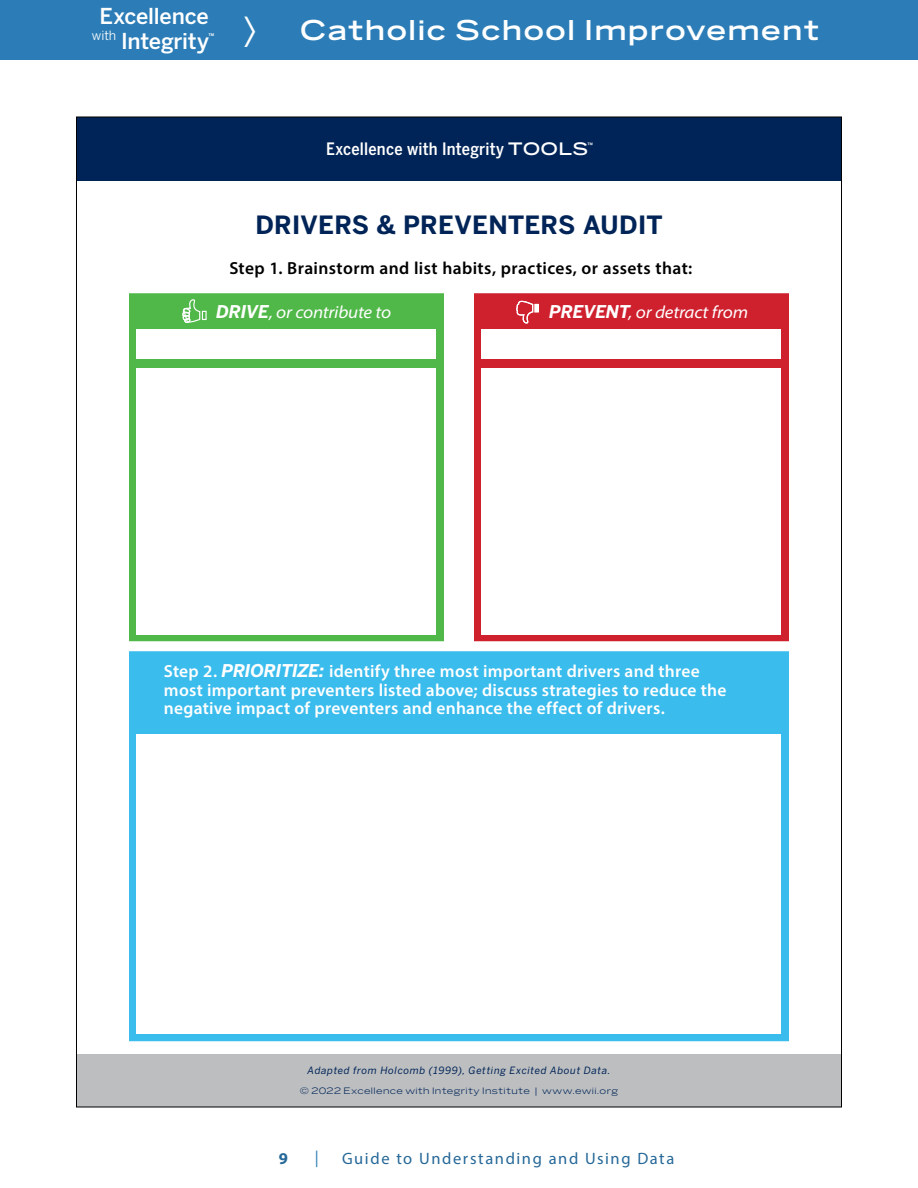
<style>
.page{position:relative;width:918px;height:1188px;background:#fff}
.page>*{position:absolute;margin:0;border:0;box-sizing:border-box;transform-origin:0 0}
.t1{font:57.6px "Benton Sans Wide";color:#fff;scale:.62 1}
.t2{font:500 27px "Benton Sans Wide";letter-spacing:.035em;color:#fff}
.t3{font:700 25.05px "Benton Sans";letter-spacing:.01em;color:#002457}
.t4{font:500 21.75px/24.6px "Benton Sans";letter-spacing:-.01em;color:#fff;text-align:center}
.t5{font:600 17.55px/18.8px "Myriad Pro";letter-spacing:.015em;color:#fff}
.t6{font:600 17.55px "Myriad Pro";letter-spacing:.02em;color:#000}
.t7{font:italic semi-expanded 17.55px "Myriad Pro";letter-spacing:-.01em;color:#fff}
.t8{font:500 16.95px "Benton Sans Condensed";letter-spacing:.015em;color:#fff}
.t9{font:16.5px "Myriad Pro";letter-spacing:.1em;color:#256898}
.t10{font:700 16.5px "Myriad Pro";color:#256898}
.t11{font:16.5px "Myriad Pro";color:#2c7db7}
.t12{font:italic 10.05px "Benton Sans";letter-spacing:.06em;color:#002457}
.t13{font:8.7px "Benton Sans Wide";letter-spacing:.04em;color:#002457}
.t14{font:500 6.3px "Benton Sans";color:#fff}
.t15{font:500 6px "Benton Sans";color:#fff}
.s1{font-family:"Benton Sans Wide"}
.s2{font-family:"Benton Sans";font-weight:700;font-stretch:normal}
.s3{font-family:"Benton Sans";font-weight:700;font-style:italic}
</style>
<div class="page">
<div style="left:0;top:0;width:918px;height:60px;background:#2c7db7"></div>
<div style="left:76px;top:117px;width:765px;height:64px;background:#002457"></div>
<div style="left:76px;top:1054px;width:765px;height:53px;background:#bcbec0"></div>
<div style="left:129px;top:293px;width:315px;height:348px;background:#50b848"></div>
<div style="left:474px;top:293px;width:315px;height:348px;background:#cf202e"></div>
<svg style="left:182px;top:299px;width:19px;height:24px"></svg>
<div style="left:202px;top:311px;width:5px;height:9px;border:1px solid #fff"></div>
<div style="left:136px;top:329px;width:300px;height:30px;background:#fff"></div>
<svg style="left:517px;top:300px;width:21px;height:24px"></svg>
<div style="left:534px;top:304px;width:5px;height:9px;border:1px solid #fff"></div>
<div style="left:482px;top:329px;width:300px;height:30px;background:#fff"></div>
<div style="left:136px;top:369px;width:300px;height:266px;background:#fff"></div>
<div style="left:482px;top:369px;width:300px;height:266px;background:#fff"></div>
<div style="left:129px;top:651px;width:660px;height:390px;background:#3abced"></div>
<div style="left:136px;top:734px;width:646px;height:300px;background:#fff"></div>
<p class="t4" style="left:92px;top:4px;width:119px">Excellence <sup>with</sup> Integrity</p>
<p class="t14" style="left:209px;top:31px;width:7px">™</p>
<h1 class="t1" style="left:242px;top:-6px;width:26px">›</h1>
<h2 class="t2" style="left:300px;top:13px;width:522px">Catholic School Improvement</h2>
<p class="t8" style="left:326px;top:139px;width:264px">Excellence with Integrity <span class="s1">TOOLS</span></p>
<p class="t15" style="left:587px;top:141px;width:7px">™</p>
<h3 class="t3" style="left:255px;top:209px;width:409px">DRIVERS &amp; PREVENTERS AUDIT</h3>
<p class="t6" style="left:229px;top:257px;width:465px">Step 1. Brainstorm and list habits, practices, or assets that:</p>
<p class="t7" style="left:216px;top:301px;width:176px"><span class="s2">DRIVE</span>, or contribute to</p>
<p class="t7" style="left:549px;top:301px;width:200px"><span class="s2">PREVENT</span>, or detract from</p>
<p class="t5" style="left:164px;top:661px;width:564px">Step 2. <span class="s3">PRIORITIZE:</span> identify three most important drivers and three most important preventers listed above; discuss strategies to reduce the negative impact of preventers and enhance the effect of drivers.</p>
<p class="t12" style="left:307px;top:1064px;width:305px">Adapted from Holcomb (1999), Getting Excited About Data.</p>
<p class="t13" style="left:300px;top:1085px;width:320px">© 2022 Excellence with Integrity Institute | www.ewii.org</p>
<p class="t10" style="left:279px;top:1148px;width:11px">9</p>
<p class="t11" style="left:315px;top:1147px;width:5px">|</p>
<p class="t9" style="left:342px;top:1149px;width:334px">Guide to Understanding and Using Data</p>
</div>
